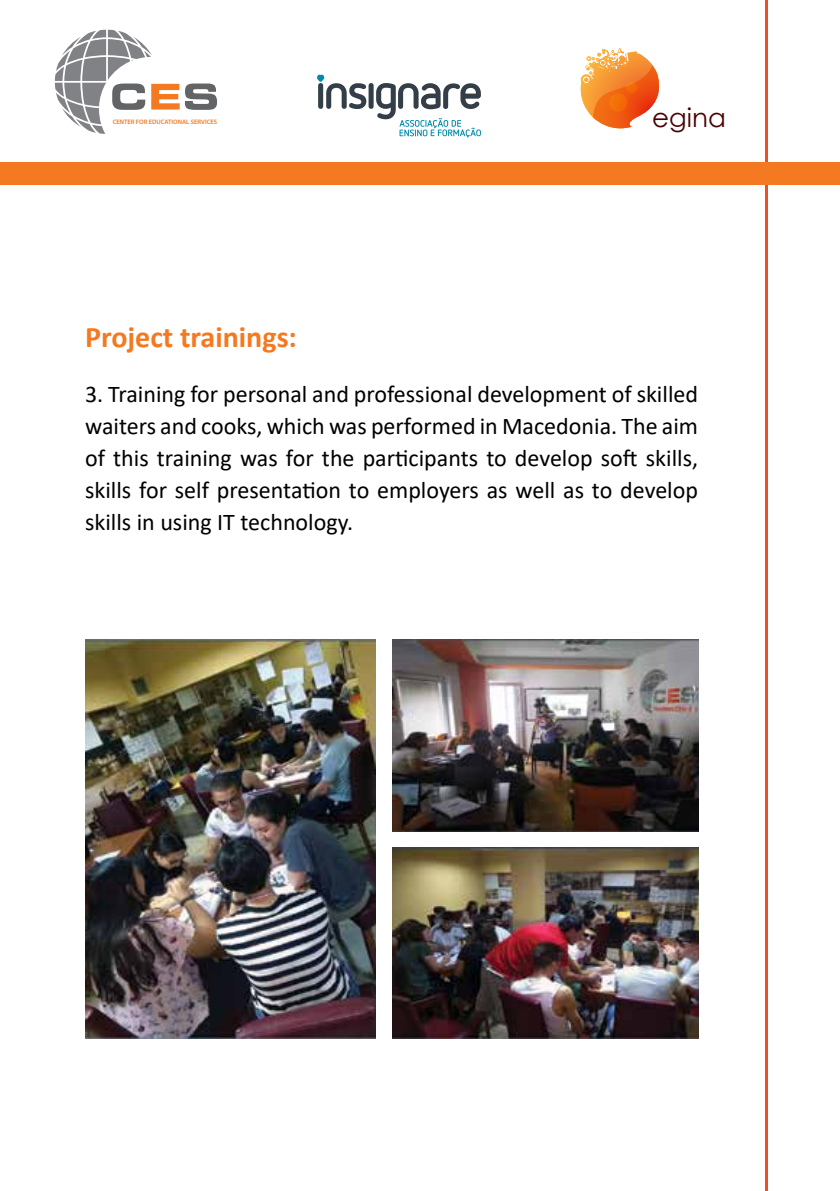
<style>
.page{position:relative;width:840px;height:1191px;background:#fff}
.page>*{position:absolute;margin:0;border:0;box-sizing:border-box;transform-origin:0 0}
.t1{font:700 30px "Calibri";color:#f47920}
.t2{font:26.2px "Century Gothic";color:#4b0000}
.t3{font:24px/32px "Calibri";color:#000;text-align:justify}
.t4{font:600 6.4px "Myriad Pro";color:#f47920}
</style>
<div class="page">
<svg style="left:580px;top:48px;width:80px;height:80px"></svg>
<svg style="left:625px;top:82px;width:11px;height:11px"></svg>
<div style="left:608px;top:93px;width:19px;height:19px;background:#f46e08;border-radius:50%"></div>
<svg style="left:317px;top:74px;width:163px;height:64px"></svg>
<svg style="left:185px;top:83px;width:32px;height:27px"></svg>
<svg style="left:55px;top:30px;width:124px;height:104px"></svg>
<hr style="left:764px;top:0;width:3px;height:1191px;background:#f04e23">
<div style="left:0;top:162px;width:839px;height:23px;background:#f47920"></div>
<img style="left:393px;top:640px;width:304px;height:191px">
<img style="left:393px;top:847px;width:304px;height:191px">
<img style="left:85px;top:640px;width:290px;height:398px">
<p class="t4" style="left:113px;top:118px;width:106px">CENTER FOR EDUCATIONAL SERVICES</p>
<p class="t2" style="left:652px;top:100px;width:75px">egina</p>
<p class="t1" style="left:85px;top:316px;width:213px">Project trainings:</p>
<p class="t3" style="left:85px;top:377px;width:614px">3. Training for personal and professional development of skilled waiters and cooks, which was performed in Macedonia. The aim of this training was for the participants to develop soft skills, skills for self presentation to employers as well as to develop skills in using IT technology.</p>
</div>
